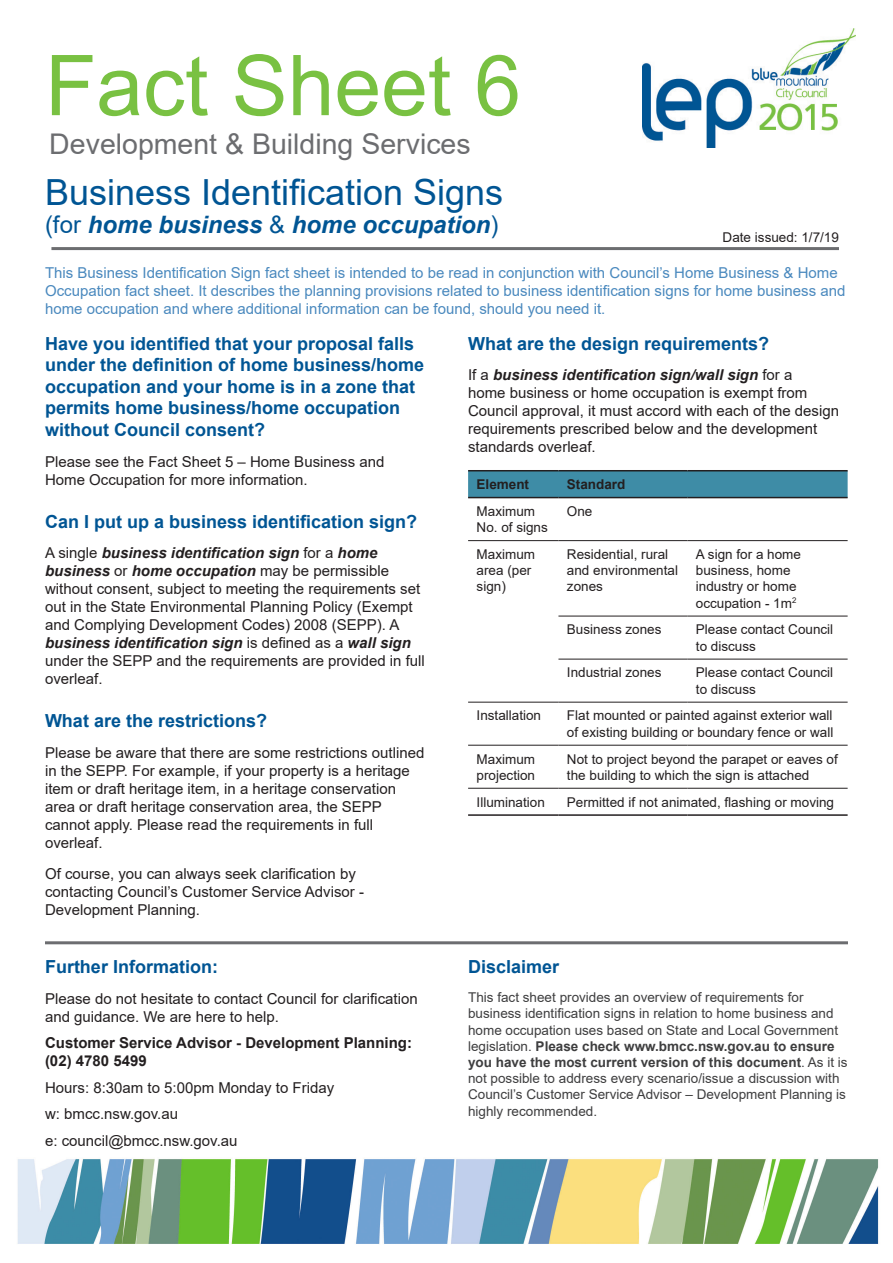
<style>
.page{position:relative;width:893px;height:1263px;background:#fff}
.page>*{position:absolute;margin:0;border:0;box-sizing:border-box;transform-origin:0 0}
.title_Fact_Sheet{font:84px "Arial";color:#79c142}
.header{font:36px "Arial";color:#005594}
.t1{font:28.5px "Arial";color:#6c6d70}
.header_small{font:italic 700 24px "Arial";color:#005594}
.body_sub_heading{font:700 18px/21.6px "Arial";color:#005594}
.body_text{font:15px/18px "Arial";color:#231f20}
.body_text-2{font:15px/18px "Arial";color:#4a89be}
.body_text_-_reduced{font:15px/18px "Arial";color:#231f20}
.body_text_-_reduced-2{font:700 15px/18px "Arial";color:#231f20}
.table_text{font:13.5px/16.2px "Arial";color:#231f20}
.body_text_-_disclaim{font:13.5px/16.2px "Arial";color:#3e3e3f}
.body_text_-_definiti{font:13.5px "Arial";color:#231f20}
.table_header{font:700 13.5px "Arial";color:#231f20}
.s1{font-weight:400;font-style:normal}
.s2{font-weight:700;font-style:italic}
.s3{font-weight:700}
</style>
<div class="page">
<img style="left:642px;top:29px;width:213px;height:119px">
<img style="left:17px;top:1159px;width:862px;height:85px">
<hr style="left:51px;top:247px;width:788px;height:3px;background:#6c6d70">
<hr style="left:45px;top:941px;width:803px;height:3px;background:#6c6d70">
<svg style="left:468px;top:471px;width:380px;height:26px"></svg>
<hr style="left:558px;top:616px;width:129px;height:1px;background:#231f20">
<hr style="left:687px;top:616px;width:161px;height:1px;background:#231f20">
<hr style="left:558px;top:659px;width:129px;height:1px;background:#231f20">
<hr style="left:687px;top:659px;width:161px;height:1px;background:#231f20">
<hr style="left:468px;top:702px;width:90px;height:1px;background:#231f20">
<hr style="left:558px;top:702px;width:129px;height:1px;background:#231f20">
<hr style="left:687px;top:702px;width:161px;height:1px;background:#231f20">
<hr style="left:468px;top:745px;width:90px;height:1px;background:#231f20">
<hr style="left:558px;top:745px;width:129px;height:1px;background:#231f20">
<hr style="left:687px;top:745px;width:161px;height:1px;background:#231f20">
<hr style="left:468px;top:814px;width:90px;height:2px;background:#231f20">
<hr style="left:558px;top:814px;width:129px;height:2px;background:#231f20">
<hr style="left:687px;top:814px;width:161px;height:2px;background:#231f20">
<hr style="left:468px;top:540px;width:90px;height:1px;background:#231f20">
<hr style="left:558px;top:540px;width:129px;height:1px;background:#231f20">
<hr style="left:687px;top:540px;width:161px;height:1px;background:#231f20">
<hr style="left:468px;top:788px;width:90px;height:1px;background:#231f20">
<hr style="left:558px;top:788px;width:129px;height:1px;background:#231f20">
<hr style="left:687px;top:788px;width:161px;height:1px;background:#231f20">
<hr style="left:468px;top:470px;width:90px;height:1px;background:#231f20">
<hr style="left:558px;top:470px;width:129px;height:1px;background:#231f20">
<hr style="left:687px;top:470px;width:161px;height:1px;background:#231f20">
<hr style="left:468px;top:497px;width:90px;height:1px;background:#231f20">
<hr style="left:558px;top:497px;width:129px;height:1px;background:#231f20">
<hr style="left:687px;top:497px;width:161px;height:1px;background:#231f20">
<p class="title_Fact_Sheet" style="left:45px;top:28px;width:478px">Fact Sheet 6</p>
<h3 class="t1" style="left:49px;top:124px;width:423px">Development &amp; Building Services</h3>
<p class="header" style="left:45px;top:167px;width:460px">Business Identification Signs</p>
<p class="header_small" style="left:45px;top:208px;width:455px"><span class="s1">(for</span> home business <span class="s1">&amp;</span> home occupation<span class="s1">)</span></p>
<p class="body_text_-_definiti" style="left:723px;top:228px;width:118px">Date issued: 1/7/19</p>
<p class="body_text-2" style="left:45px;top:263px;width:802px">This Business Identification Sign fact sheet is intended to be read in conjunction with Council’s Home Business &amp; Home<br>Occupation fact sheet. It describes the planning provisions related to business identification signs for home business and home occupation and where additional information can be found, should you need it.</p>
<p class="body_sub_heading" style="left:45px;top:333px;width:381px">Have you identified that your proposal falls under the definition of home business/home occupation and your home is in a zone that permits home business/home occupation without Council consent?</p>
<p class="body_text" style="left:45px;top:452px;width:341px">Please see the Fact Sheet 5 – Home Business and<br>Home Occupation for more information.</p>
<p class="body_sub_heading" style="left:45px;top:511px;width:374px">Can I put up a business identification sign?</p>
<p class="body_text" style="left:45px;top:544px;width:381px">A single <span class="s2">business identification sign</span> for a <span class="s2">home business</span> or <span class="s2">home occupation</span> may be permissible without consent, subject to meeting the requirements set out in the State Environmental Planning Policy (Exempt and Complying Development Codes) 2008 (SEPP). A <span class="s2">business identification sign</span> is defined as a <span class="s2">wall sign </span>under the SEPP and the requirements are provided in full overleaf.</p>
<p class="body_sub_heading" style="left:45px;top:710px;width:224px">What are the restrictions?</p>
<p class="body_text" style="left:45px;top:743px;width:381px">Please be aware that there are some restrictions outlined in the SEPP. For example, if your property is a heritage item or draft heritage item, in a heritage conservation area or draft heritage conservation area, the SEPP cannot apply. Please read the requirements in full overleaf.</p>
<p class="body_text" style="left:45px;top:864px;width:321px">Of course, you can always seek clarification by contacting Council’s Customer Service Advisor -<br>Development Planning.</p>
<p class="body_sub_heading" style="left:45px;top:956px;width:174px">Further Information:</p>
<p class="body_text_-_reduced" style="left:45px;top:989px;width:374px">Please do not hesitate to contact Council for clarification and guidance. We are here to help.</p>
<p class="body_text_-_reduced-2" style="left:45px;top:1034px;width:369px">Customer Service Advisor - Development Planning: (02) 4780 5499</p>
<p class="body_text_-_reduced" style="left:45px;top:1078px;width:291px">Hours: 8:30am to 5:00pm Monday to Friday</p>
<p class="body_text_-_reduced" style="left:45px;top:1105px;width:135px">w: bmcc.nsw.gov.au</p>
<p class="body_text_-_reduced" style="left:45px;top:1131px;width:194px">e: council@bmcc.nsw.gov.au</p>
<p class="body_sub_heading" style="left:468px;top:333px;width:303px">What are the design requirements?</p>
<p class="body_text" style="left:468px;top:366px;width:372px">If a <span class="s2">business identification sign/wall sign</span> for a<br>home business or home occupation is exempt from Council approval, it must accord with each of the design requirements prescribed below and the development standards overleaf.</p>
<p class="table_header" style="left:477px;top:475px;width:54px">Element</p>
<p class="table_header" style="left:567px;top:475px;width:60px">Standard</p>
<p class="table_text" style="left:477px;top:503px;width:73px">Maximum<br>No. of signs</p>
<p class="table_text" style="left:567px;top:503px;width:27px">One</p>
<p class="table_text" style="left:477px;top:546px;width:60px">Maximum area (per sign)</p>
<p class="table_text" style="left:567px;top:546px;width:113px">Residential, rural and environmental zones</p>
<p class="table_text" style="left:696px;top:546px;width:107px">A sign for a home business, home industry or home occupation - 1m<sup>2</sup></p>
<p class="table_text" style="left:567px;top:621px;width:96px">Business zones</p>
<p class="table_text" style="left:696px;top:621px;width:139px">Please contact Council to discuss</p>
<p class="table_text" style="left:567px;top:664px;width:96px">Industrial zones</p>
<p class="table_text" style="left:696px;top:664px;width:139px">Please contact Council to discuss</p>
<p class="table_text" style="left:477px;top:707px;width:66px">Installation</p>
<p class="table_text" style="left:567px;top:707px;width:268px">Flat mounted or painted against exterior wall of existing building or boundary fence or wall</p>
<p class="table_text" style="left:477px;top:751px;width:60px">Maximum projection</p>
<p class="table_text" style="left:567px;top:751px;width:272px">Not to project beyond the parapet or eaves of the building to which the sign is attached</p>
<p class="table_text" style="left:477px;top:794px;width:70px">Illumination</p>
<p class="table_text" style="left:567px;top:794px;width:269px">Permitted if not animated, flashing or moving</p>
<p class="body_sub_heading" style="left:468px;top:956px;width:93px">Disclaimer</p>
<p class="body_text_-_disclaim" style="left:468px;top:989px;width:381px">This fact sheet provides an overview of requirements for business identification signs in relation to home business and home occupation uses based on State and Local Government legislation. <span class="s3">Please check www.bmcc.nsw.gov.au to ensure you have the most current version of this document</span>. As it is not possible to address every scenario/issue a discussion with Council’s Customer Service Advisor – Development Planning is highly recommended.</p>
</div>
